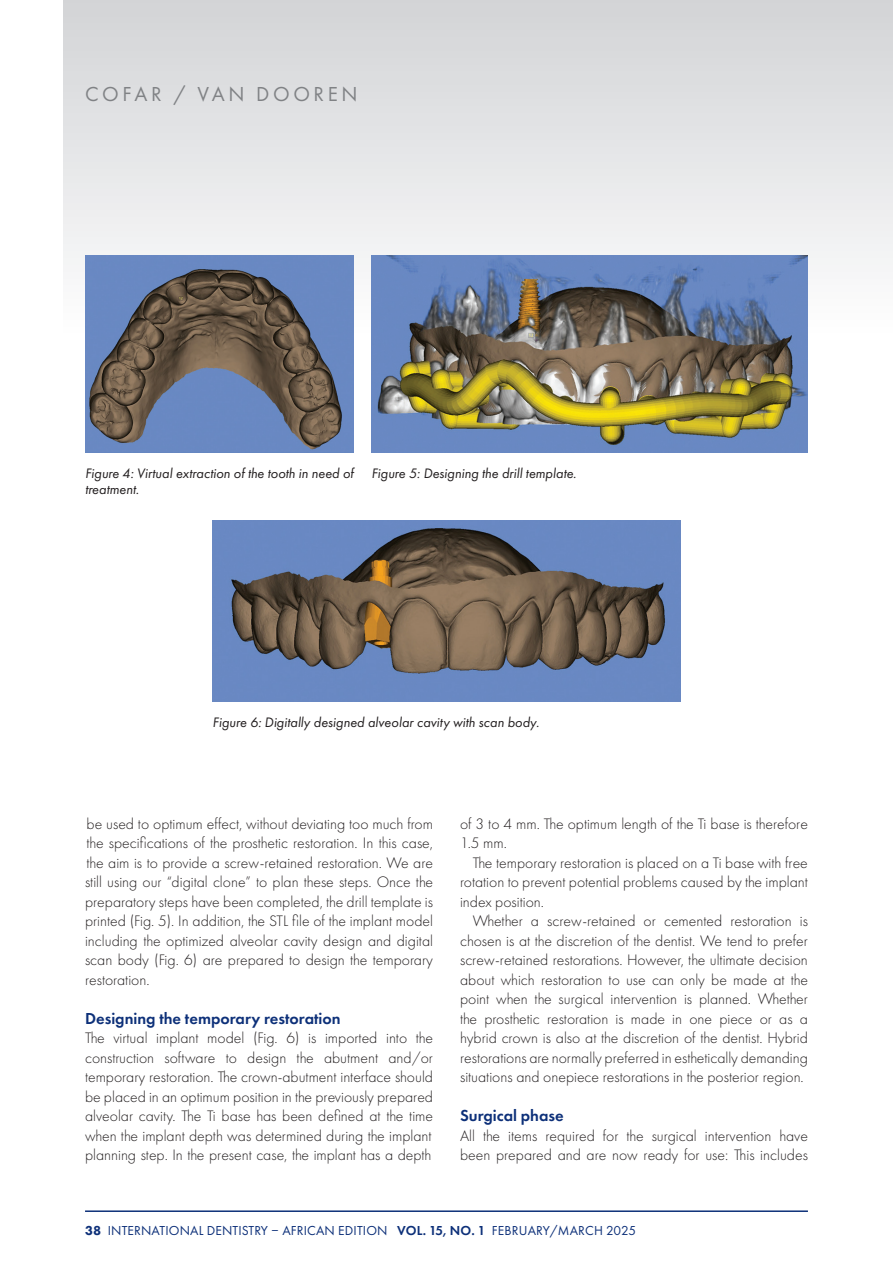
<style>
.page{position:relative;width:893px;height:1263px;background:#fff}
.page>*{position:absolute;margin:0;border:0;box-sizing:border-box;transform-origin:0 0}
.t1{font:21px "Futura PT";letter-spacing:.17em;color:#808285}
.t2{font:600 16.5px "Futura PT";color:#0d3079}
.t3{font:300 15.75px/19.5px "Futura PT";color:#231f20;text-align:justify}
.DM_Caption{font:italic 14.25px "Futura PT";color:#231f20}
.t4{font:13.5px "Futura PT";letter-spacing:.01em;color:#0d3079}
.s1{font-weight:800}
.s2{font-weight:600}
</style>
<div class="page">
<div style="left:64px;top:0;width:829px;height:337px;background:linear-gradient(to bottom,#d2d3d6,#fefefe)"></div>
<hr style="left:85px;top:1210px;width:723px;height:2px;background:#0d3079">
<img style="left:85px;top:255px;width:269px;height:198px">
<img style="left:371px;top:255px;width:437px;height:198px">
<img style="left:213px;top:520px;width:467px;height:181px">
<p class="t1" style="left:85px;top:82px;width:274px">COFAR / VAN DOOREN</p>
<p class="DM_Caption" style="left:85px;top:465px;width:270px">Figure 4: Virtual extraction of the tooth in need of</p>
<p class="DM_Caption" style="left:85px;top:481px;width:55px">treatment.</p>
<p class="DM_Caption" style="left:371px;top:465px;width:207px">Figure 5: Designing the drill template.</p>
<p class="DM_Caption" style="left:213px;top:714px;width:328px">Figure 6: Digitally designed alveolar cavity with scan body.</p>
<p class="t3" style="left:85px;top:814px;width:350px">be used to optimum effect, without deviating too much from the specifications of the prosthetic restoration. In this case, the aim is to provide a screw-retained restoration. We are still using our “digital clone” to plan these steps. Once the preparatory steps have been completed, the drill template is printed (Fig. 5). In addition, the STL file of the implant model including the optimized alveolar cavity design and digital scan body (Fig. 6) are prepared to design the temporary restoration.</p>
<p class="t2" style="left:85px;top:1008px;width:257px">Designing the temporary restoration</p>
<p class="t3" style="left:85px;top:1028px;width:350px">The virtual implant model (Fig. 6) is imported into the construction software to design the abutment and/or temporary restoration. The crown-abutment interface should be placed in an optimum position in the previously prepared alveolar cavity. The Ti base has been defined at the time when the implant depth was determined during the implant planning step. In the present case, the implant has a depth</p>
<p class="t3" style="left:460px;top:814px;width:349px">of 3 to 4 mm. The optimum length of the Ti base is therefore<br>1.5 mm.</p>
<p class="t3" style="left:460px;top:853px;width:349px;text-indent:13px">The temporary restoration is placed on a Ti base with free rotation to prevent potential problems caused by the implant index position.</p>
<p class="t3" style="left:460px;top:911px;width:349px;text-indent:13px">Whether a screw-retained or cemented restoration is chosen is at the discretion of the dentist. We tend to prefer screw-retained restorations. However, the ultimate decision about which restoration to use can only be made at the point when the surgical intervention is planned. Whether the prosthetic restoration is made in one piece or as a hybrid crown is also at the discretion of the dentist. Hybrid restorations are normally preferred in esthetically demanding situations and onepiece restorations in the posterior region.</p>
<p class="t2" style="left:460px;top:1105px;width:105px">Surgical phase</p>
<p class="t3" style="left:460px;top:1126px;width:349px">All the items required for the surgical intervention have been prepared and are now ready for use: This includes</p>
<p class="t4" style="left:85px;top:1223px;width:552px"><span class="s1">38</span> INTERNATIONAL DENTISTRY – AFRICAN EDITION <span class="s2">VOL. 15, NO. 1</span> FEBRUARY/MARCH 2025</p>
</div>
